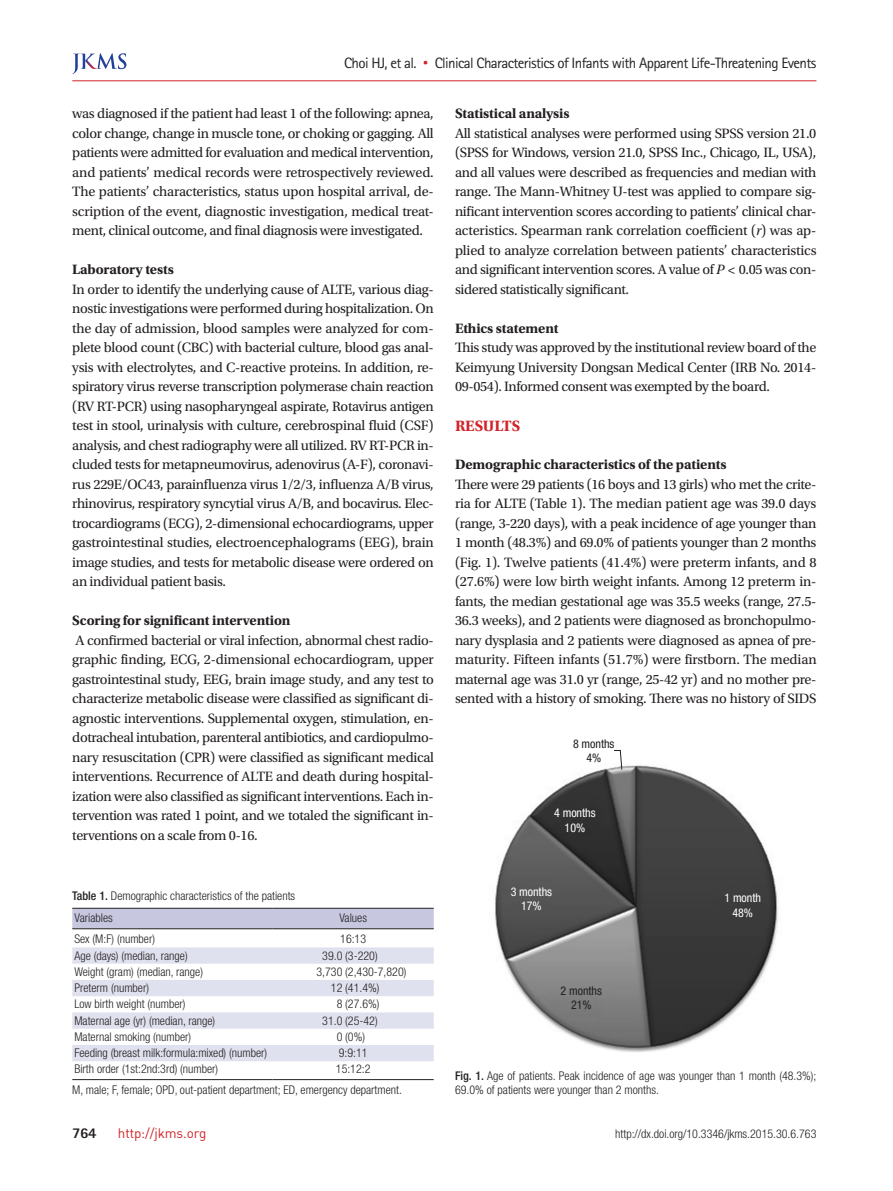
<style>
.page{position:relative;width:893px;height:1191px;background:#fff}
.page>*{position:absolute;margin:0;border:0;box-sizing:border-box;transform-origin:0 0}
.본문-대제목{font:700 15.75px "Utopia Std";letter-spacing:-.01em;color:#d1232a}
.하시라{font:15px "Rotis Sans Serif Std";letter-spacing:-.04em;color:#231f20}
.t1{font:800 15px "Rotis Sans Serif Std";color:#231f20}
.본문{font:14.25px/19.5px "Utopia Std";letter-spacing:-.025em;color:#231f20;text-align:justify}
.본문-중제목{font:700 14.25px "Utopia Std";letter-spacing:-.01em;color:#231f20}
.t2{font:13.5px "Dinreg";letter-spacing:-.01em;color:#d1232a}
.표_본문{font:300 condensed 12px "Helvetica Neue LT Std";color:#231f20}
.표_그림_캡션{font:300 condensed 12px/14.4px "Helvetica Neue LT Std";color:#231f20}
.그림_지문_8pt{font:condensed 12px "Helvetica Neue LT Std";letter-spacing:-.005em;color:#fff}
.그림_지문_8pt-2{font:condensed 12px "Helvetica Neue LT Std";letter-spacing:-.005em;color:#231f20}
.s1{font-family:"Dotum";color:#d1232a}
.s2{font-weight:500}
.s3{font-style:italic}
</style>
<div class="page">
<hr style="left:72px;top:80px;width:744px;height:1px;background:#d1232a">
<svg style="left:72px;top:53px;width:54px;height:21px"></svg>
<div style="left:72px;top:909px;width:362px;height:19px;background:#c7c7e0"></div>
<svg style="left:72px;top:947px;width:362px;height:114px"></svg>
<hr style="left:72px;top:908px;width:201px;height:1px;background:#231f20">
<hr style="left:273px;top:908px;width:161px;height:1px;background:#231f20">
<hr style="left:72px;top:928px;width:201px;height:1px;background:#231f20">
<hr style="left:273px;top:928px;width:161px;height:1px;background:#231f20">
<hr style="left:72px;top:1079px;width:201px;height:1px;background:#231f20">
<hr style="left:273px;top:1079px;width:161px;height:1px;background:#231f20">
<img style="left:495px;top:765px;width:283px;height:287px">
<svg style="left:613px;top:750px;width:9px;height:20px"></svg>
<p class="하시라" style="left:344px;top:54px;width:474px">Choi HJ, et al. <span class="s1">•</span> Clinical Characteristics of Infants with Apparent Life-Threatening Events</p>
<p class="본문" style="left:72px;top:104px;width:363px">was diagnosed if the patient had least 1 of the following: apnea, color change, change in muscle tone, or choking or gagging. All patients were admitted for evaluation and medical intervention, and patients’ medical records were retrospectively reviewed.<br>The patients’ characteristics, status upon hospital arrival, de&shy;scription of the event, diagnostic investigation, medical treat&shy;ment, clinical outcome, and final diagnosis were investigated.</p>
<p class="본문-중제목" style="left:72px;top:261px;width:103px">Laboratory tests</p>
<p class="본문" style="left:72px;top:279px;width:363px">In order to identify the underlying cause of ALTE, various diag&shy;nostic investigations were performed during hospitalization. On the day of admission, blood samples were analyzed for com&shy;plete blood count (CBC) with bacterial culture, blood gas anal&shy;ysis with electrolytes, and C-reactive proteins. In addition, re&shy;spiratory virus reverse transcription polymerase chain reaction (RV RT-PCR) using nasopharyngeal aspirate, Rotavirus antigen test in stool, urinalysis with culture, cerebrospinal fluid (CSF) analysis, and chest radiography were all utilized. RV RT-PCR in&shy;cluded tests for metapneumovirus, adenovirus (A-F), coronavi&shy;rus 229E/OC43, parainfluenza virus 1/2/3, influenza A/B virus, rhinovirus, respiratory syncytial virus A/B, and bocavirus. Elec&shy;trocardiograms (ECG), 2-dimensional echocardiograms, upper gastrointestinal studies, electroencephalograms (EEG), brain image studies, and tests for metabolic disease were ordered on an individual patient basis.</p>
<p class="본문-중제목" style="left:72px;top:612px;width:220px">Scoring for significant intervention</p>
<p class="본문" style="left:72px;top:630px;width:363px;text-align:left">A confirmed bacterial or viral infection, abnormal chest radio&shy;graphic finding, ECG, 2-dimensional echocardiogram, upper gastrointestinal study, EEG, brain image study, and any test to characterize metabolic disease were classified as significant di&shy;agnostic interventions. Supplemental oxygen, stimulation, en&shy;dotracheal intubation, parenteral antibiotics, and cardiopulmo&shy;nary resuscitation (CPR) were classified as significant medical interventions. Recurrence of ALTE and death during hospital&shy;ization were also classified as significant interventions. Each in&shy;tervention was rated 1 point, and we totaled the significant in&shy;terventions on a scale from 0-16.</p>
<p class="표_그림_캡션" style="left:72px;top:888px;width:224px"><span class="s2">Table 1.</span> Demographic characteristics of the patients</p>
<p class="표_본문" style="left:74px;top:911px;width:40px">Variables</p>
<p class="표_본문" style="left:339px;top:911px;width:29px">Values</p>
<p class="표_본문" style="left:74px;top:932px;width:82px">Sex (M:F) (number)</p>
<p class="표_본문" style="left:340px;top:932px;width:27px">16:13</p>
<p class="표_본문" style="left:74px;top:948px;width:115px">Age (days) (median, range)</p>
<p class="표_본문" style="left:322px;top:948px;width:57px">39.0 (3-220)</p>
<p class="표_본문" style="left:74px;top:964px;width:130px">Weight (gram) (median, range)</p>
<p class="표_본문" style="left:316px;top:964px;width:91px">3,730 (2,430-7,820)</p>
<p class="표_본문" style="left:74px;top:981px;width:76px">Preterm (number)</p>
<p class="표_본문" style="left:331px;top:981px;width:50px">12 (41.4%)</p>
<p class="표_본문" style="left:74px;top:997px;width:113px">Low birth weight (number)</p>
<p class="표_본문" style="left:337px;top:997px;width:44px">8 (27.6%)</p>
<p class="표_본문" style="left:74px;top:1013px;width:142px">Maternal age (yr) (median, range)</p>
<p class="표_본문" style="left:322px;top:1013px;width:57px">31.0 (25-42)</p>
<p class="표_본문" style="left:74px;top:1029px;width:118px">Maternal smoking (number)</p>
<p class="표_본문" style="left:337px;top:1029px;width:30px">0 (0%)</p>
<p class="표_본문" style="left:74px;top:1046px;width:194px">Feeding (breast milk:formula:mixed) (number)</p>
<p class="표_본문" style="left:339px;top:1046px;width:30px">9:9:11</p>
<p class="표_본문" style="left:74px;top:1062px;width:145px">Birth order (1st:2nd:3rd) (number)</p>
<p class="표_본문" style="left:336px;top:1062px;width:36px">15:12:2</p>
<p class="표_본문" style="left:72px;top:1083px;width:331px">M, male; F, female; OPD, out-patient department; ED, emergency department.</p>
<p class="본문-중제목" style="left:455px;top:105px;width:116px">Statistical analysis</p>
<p class="본문" style="left:455px;top:123px;width:363px">All statistical analyses were performed using SPSS version 21.0 (SPSS for Windows, version 21.0, SPSS Inc., Chicago, IL, USA), and all values were described as frequencies and median with range. The Mann-Whitney U-test was applied to compare sig&shy;nificant intervention scores according to patients’ clinical char&shy;acteristics. Spearman rank correlation coefficient (<span class="s3">r</span>) was ap&shy;plied to analyze correlation between patients’ characteristics and significant intervention scores. A value of <span class="s3">P</span> &lt; 0.05 was con&shy;sidered statistically significant.</p>
<p class="본문-중제목" style="left:455px;top:320px;width:105px">Ethics statement</p>
<p class="본문" style="left:455px;top:338px;width:363px">This study was approved by the institutional review board of the Keimyung University Dongsan Medical Center (IRB No. 2014- 09-054). Informed consent was exempted by the board.</p>
<p class="본문-대제목" style="left:455px;top:417px;width:67px">RESULTS</p>
<p class="본문-중제목" style="left:455px;top:456px;width:273px">Demographic characteristics of the patients</p>
<p class="본문" style="left:455px;top:474px;width:363px">There were 29 patients (16 boys and 13 girls) who met the crite&shy;ria for ALTE (Table 1). The median patient age was 39.0 days (range, 3-220 days), with a peak incidence of age younger than 1 month (48.3%) and 69.0% of patients younger than 2 months (Fig. 1). Twelve patients (41.4%) were preterm infants, and 8 (27.6%) were low birth weight infants. Among 12 preterm in&shy;fants, the median gestational age was 35.5 weeks (range, 27.5- 36.3 weeks), and 2 patients were diagnosed as bronchopulmo&shy;nary dysplasia and 2 patients were diagnosed as apnea of pre&shy;maturity. Fifteen infants (51.7%) were firstborn. The median maternal age was 31.0 yr (range, 25-42 yr) and no mother pre&shy;sented with a history of smoking. There was no history of SIDS</p>
<p class="그림_지문_8pt-2" style="left:573px;top:736px;width:43px">8 months</p>
<p class="그림_지문_8pt-2" style="left:586px;top:751px;width:16px">4%</p>
<p class="그림_지문_8pt" style="left:554px;top:806px;width:43px">4 months</p>
<p class="그림_지문_8pt" style="left:565px;top:820px;width:22px">10%</p>
<p class="그림_지문_8pt" style="left:511px;top:884px;width:43px">3 months</p>
<p class="그림_지문_8pt" style="left:521px;top:899px;width:22px">17%</p>
<p class="그림_지문_8pt-2" style="left:561px;top:983px;width:43px">2 months</p>
<p class="그림_지문_8pt-2" style="left:571px;top:998px;width:22px">21%</p>
<p class="그림_지문_8pt" style="left:724px;top:891px;width:38px">1 month</p>
<p class="그림_지문_8pt" style="left:732px;top:905px;width:22px">48%</p>
<p class="표_그림_캡션" style="left:455px;top:1068px;width:363px"><span class="s2">Fig. 1.</span> Age of patients. Peak incidence of age was younger than 1 month (48.3%);<br>69.0% of patients were younger than 2 months.</p>
<p class="t1" style="left:72px;top:1123px;width:26px">764</p>
<p class="t2" style="left:118px;top:1124px;width:90px">http://jkms.org</p>
<p class="표_그림_캡션" style="left:615px;top:1126px;width:203px">http://dx.doi.org/10.3346/jkms.2015.30.6.763</p>
</div>
